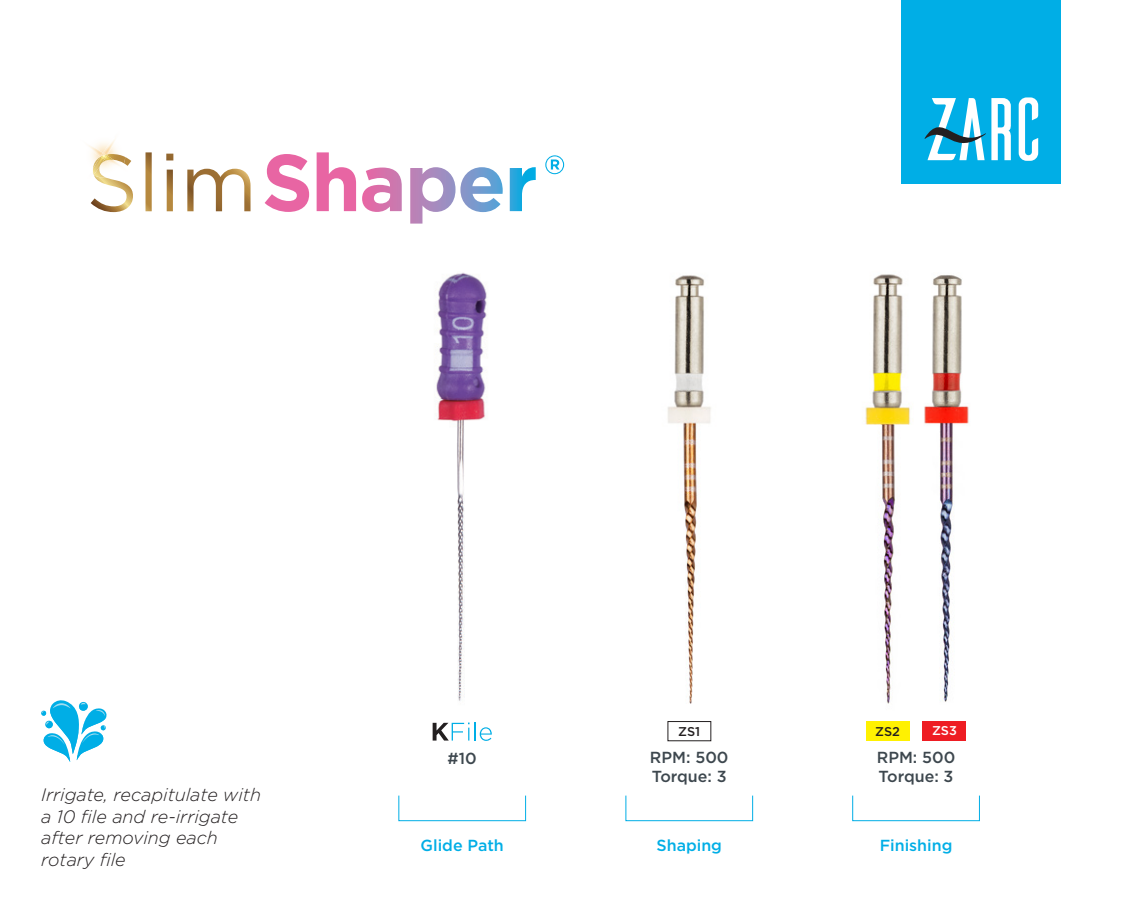
<style>
.page{position:relative;width:1134px;height:908px;background:#fff}
.page>*{position:absolute;margin:0;border:0;box-sizing:border-box;transform-origin:0 0}
.t1{font:italic 300 18px/21.6px "Gotham";color:#231f20}
.t2{font:500 16px "Gotham";color:#3d474e}
.t3{font:500 16px "Gotham";color:#00aee6}
.t4{font:500 12.8px "Gotham";letter-spacing:-.005em;color:#231f20}
.t5{font:500 12.8px "Gotham";color:#fff}
</style>
<div class="page">
<div style="left:901px;top:0;width:160px;height:184px;background:#00aee6"></div>
<svg style="left:1019px;top:97px;width:19px;height:64px"></svg>
<svg style="left:924px;top:98px;width:87px;height:62px"></svg>
<svg style="left:41px;top:700px;width:66px;height:61px"></svg>
<img style="left:436px;top:272px;width:51px;height:429px">
<svg style="left:433px;top:722px;width:59px;height:18px"></svg>
<svg style="left:265px;top:152px;width:271px;height:71px"></svg>
<svg style="left:545px;top:155px;width:19px;height:19px"></svg>
<img style="left:103px;top:139px;width:12px;height:4px">
<img style="left:88px;top:143px;width:29px;height:9px">
<svg style="left:91px;top:152px;width:160px;height:60px"></svg>
<img style="left:924px;top:275px;width:45px;height:427px">
<img style="left:865px;top:274px;width:45px;height:430px">
<img style="left:667px;top:275px;width:44px;height:429px">
<div style="left:668px;top:721px;width:43px;height:19px;border:1px solid #231f20"></div>
<div style="left:866px;top:720px;width:43px;height:20px;background:#fff101"></div>
<div style="left:923px;top:720px;width:43px;height:20px;background:#ee1d23"></div>
<p class="t1" style="left:41px;top:782px;width:221px">Irrigate, recapitulate with a 10 file and re-irrigate after removing each rotary file</p>
<p class="t4" style="left:678px;top:722px;width:23px">ZS1</p>
<p class="t4" style="left:875px;top:722px;width:26px">ZS2</p>
<p class="t5" style="left:932px;top:722px;width:26px">ZS3</p>
<p class="t2" style="left:448px;top:747px;width:31px">#10</p>
<p class="t2" style="left:650px;top:746px;width:80px">RPM: 500</p>
<p class="t2" style="left:652px;top:765px;width:76px">Torque: 3</p>
<p class="t2" style="left:877px;top:746px;width:80px">RPM: 500</p>
<p class="t2" style="left:879px;top:765px;width:76px">Torque: 3</p>
<p class="t3" style="left:421px;top:834px;width:85px">Glide Path</p>
<p class="t3" style="left:656px;top:834px;width:67px">Shaping</p>
<p class="t3" style="left:880px;top:834px;width:74px">Finishing</p>
</div>
